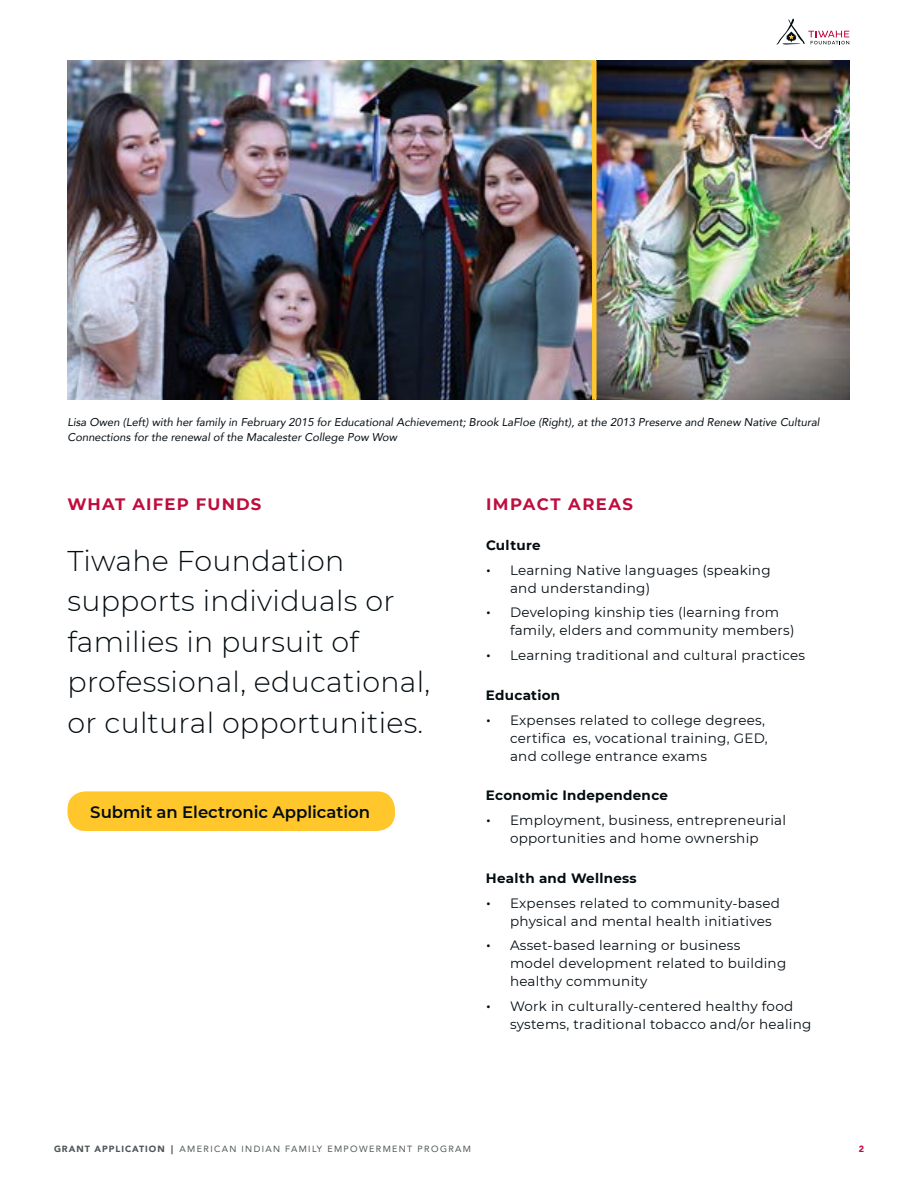
<style>
.page{position:relative;width:918px;height:1188px;background:#fff}
.page>*{position:absolute;margin:0;border:0;box-sizing:border-box;transform-origin:0 0}
.t1{font:300 28.5px/40.5px "Montserrat";letter-spacing:.01em;color:#030c11}
.t2{font:600 16.5px "Montserrat";color:#030c11}
.t3{font:700 16.5px "Montserrat";letter-spacing:.07em;color:#bf0d3e}
.t4{font:700 16.5px "Montserrat";letter-spacing:.09em;color:#bf0d3e}
.t5{font:13.5px/18px "Montserrat";letter-spacing:.02em;color:#030c11}
.t6{font:700 13.5px "Montserrat";letter-spacing:.02em;color:#030c11}
.t7{font:italic 11.25px/15px "Avenir";color:#030c11}
.t8{font:9px "Avenir";letter-spacing:.15em;color:#4e5558}
.t9{font:900 9px "Avenir";color:#bf0d3e}
.s1{font-weight:500;font-size:15px}
.s2{font-weight:900}
</style>
<div class="page">
<svg style="left:776px;top:19px;width:73px;height:26px"></svg>
<img style="left:597px;top:61px;width:253px;height:339px">
<img style="left:68px;top:61px;width:524px;height:339px">
<div style="left:68px;top:791px;width:327px;height:40px;background:#ffc72c;border-radius:18px"></div>
<div style="left:592px;top:61px;width:5px;height:339px;background:#ffc72c"></div>
<p class="t7" style="left:68px;top:415px;width:754px">Lisa Owen (Left) with her family in February 2015 for Educational Achievement; Brook LaFloe (Right), at the 2013 Preserve and Renew Native Cultural<br>Connections for the renewal of the Macalester College Pow Wow</p>
<p class="t3" style="left:68px;top:492px;width:195px">WHAT AIFEP FUNDS</p>
<h1 class="t1" style="left:68px;top:540px;width:364px">Tiwahe Foundation supports individuals or families in pursuit of professional, educational, or cultural opportunities.</h1>
<p class="t2" style="left:90px;top:800px;width:281px">Submit an Electronic Application</p>
<p class="t4" style="left:486px;top:492px;width:149px">IMPACT AREAS</p>
<p class="t6" style="left:486px;top:535px;width:56px">Culture</p>
<p class="t5" style="left:510px;top:560px;width:262px;text-indent:-24px"><span class="s1">•</span> Learning Native languages (speaking and understanding)</p>
<p class="t5" style="left:510px;top:603px;width:286px;text-indent:-24px"><span class="s1">•</span> Developing kinship ties (learning from family, elders and community members)</p>
<p class="t5" style="left:486px;top:646px;width:321px"><span class="s1">•</span> Learning traditional and cultural practices</p>
<p class="t6" style="left:486px;top:685px;width:76px">Education</p>
<p class="t5" style="left:510px;top:710px;width:259px;text-indent:-24px"><span class="s1">•</span> Expenses related to college degrees, certifica es, vocational training, GED, and college entrance exams</p>
<p class="t6" style="left:486px;top:786px;width:184px">Economic Independence</p>
<p class="t5" style="left:486px;top:811px;width:302px;text-align:center"><span class="s1">•</span> Employment, business, entrepreneurial opportunities and home ownership</p>
<p class="t6" style="left:486px;top:868px;width:152px">Health and Wellness</p>
<p class="t5" style="left:510px;top:893px;width:271px;text-indent:-24px"><span class="s1">•</span> Expenses related to community-based physical and mental health initiatives</p>
<p class="t5" style="left:510px;top:936px;width:278px;text-indent:-24px"><span class="s1">•</span> Asset-based learning or business model development related to building healthy community</p>
<p class="t5" style="left:510px;top:997px;width:303px;text-indent:-24px"><span class="s1">•</span> Work in culturally-centered healthy food systems, traditional tobacco and/or healing</p>
<p class="t8" style="left:54px;top:1142px;width:419px"><span class="s2">GRANT APPLICATION |</span> AMERICAN INDIAN FAMILY EMPOWERMENT PROGRAM</p>
<p class="t9" style="left:859px;top:1141px;width:7px">2</p>
</div>
